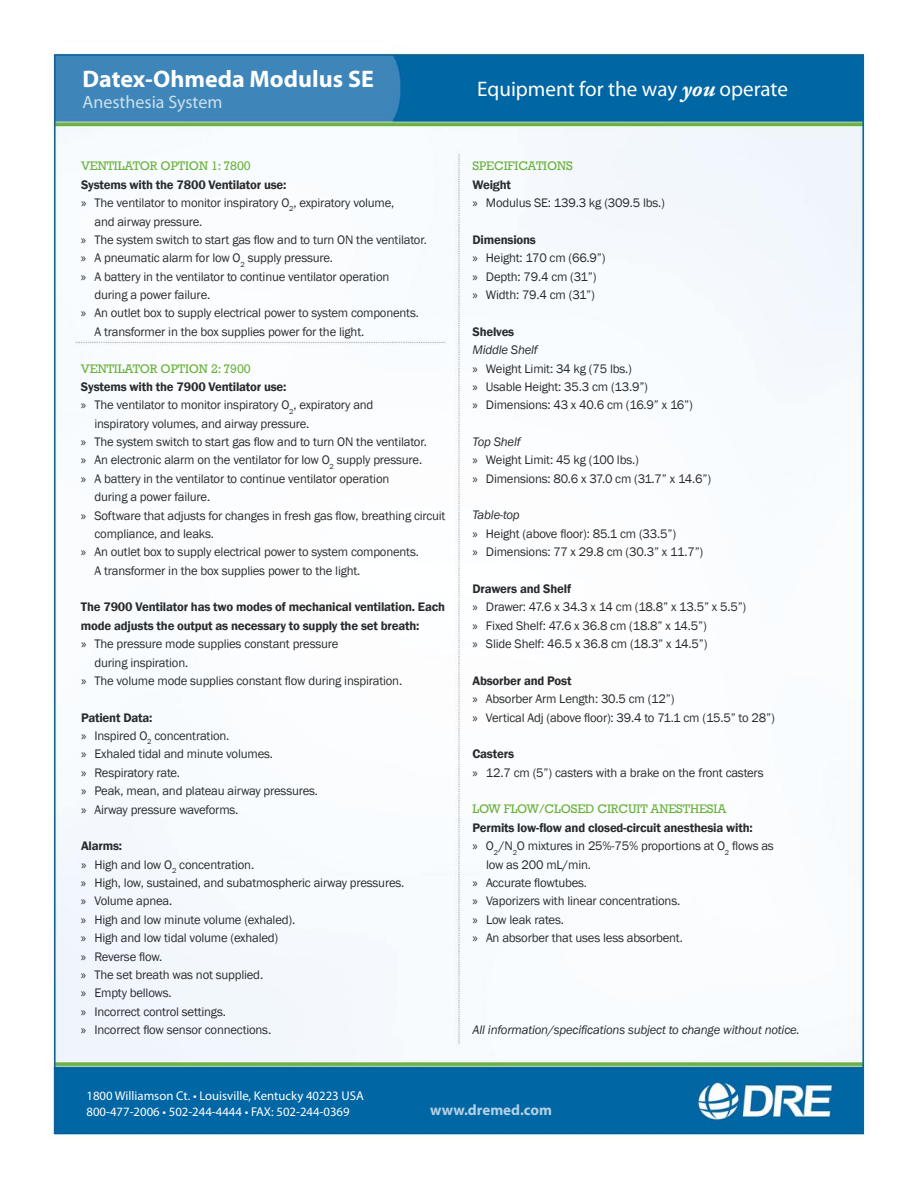
<style>
.page{position:relative;width:918px;height:1188px;background:#fff}
.page>*{position:absolute;margin:0;border:0;box-sizing:border-box;transform-origin:0 0}
.t1{font:700 24px "Myriad Pro";color:#fff}
.t2{font:21.15px "Myriad Pro";color:#fff}
.t3{font:18px "Myriad Pro";color:#cce0ed}
.t4{font:700 15px "Myriad Pro";color:#b3d1e4}
.t5{font:12.75px/18.3px "Franklin Gothic";letter-spacing:-.015em;color:#292c2e}
.t6{font:600 12.75px "Franklin Gothic";letter-spacing:-.015em;color:#292c2e}
.t7{font:12.75px "Rockwell";letter-spacing:-.01em;color:#6db33f}
.t8{font:12.75px/15.3px "Myriad Pro";color:#fff}
.t9{font:italic 12.75px "Franklin Gothic";letter-spacing:-.015em;color:#292c2e}
.s1{font-family:"Myriad Pro"}
.s2{font-weight:600}
.s3{font-family:"Adobe Garamond Pro";font-weight:700;font-style:italic;font-size:23.25px}
.s4{font-style:italic}
</style>
<div class="page">
<img style="left:47px;top:52px;width:818px;height:1084px">
<h1 class="t1" style="left:82px;top:63px;width:293px">Datex-Ohmeda Modulus SE</h1>
<h3 class="t3" style="left:82px;top:91px;width:142px">Anesthesia System</h3>
<p class="t7" style="left:81px;top:159px;width:171px">VENTILATOR OPTION 1: 7800</p>
<p class="t6" style="left:81px;top:177px;width:207px">Systems with the 7800 Ventilator use:</p>
<p class="t5" style="left:81px;top:194px;width:315px"><span class="s1">»</span> The ventilator to monitor inspiratory O<sub>2</sub>, expiratory volume,</p>
<p class="t5" style="left:94px;top:212px;width:109px">and airway pressure.</p>
<p class="t5" style="left:81px;top:231px;width:347px"><span class="s1">»</span> The system switch to start gas flow and to turn ON the ventilator.</p>
<p class="t5" style="left:81px;top:249px;width:254px"><span class="s1">»</span> A pneumatic alarm for low O<sub>2</sub> supply pressure.</p>
<p class="t5" style="left:81px;top:268px;width:310px"><span class="s1">»</span> A battery in the ventilator to continue ventilator operation</p>
<p class="t5" style="left:95px;top:286px;width:117px">during a power failure.</p>
<p class="t5" style="left:81px;top:304px;width:339px"><span class="s1">»</span> An outlet box to supply electrical power to system components.</p>
<p class="t5" style="left:95px;top:323px;width:271px">A transformer in the box supplies power for the light.</p>
<p class="t7" style="left:81px;top:361px;width:171px">VENTILATOR OPTION 2: 7900</p>
<p class="t6" style="left:81px;top:379px;width:207px">Systems with the 7900 Ventilator use:</p>
<p class="t5" style="left:81px;top:396px;width:294px"><span class="s1">»</span> The ventilator to monitor inspiratory O<sub>2</sub>, expiratory and</p>
<p class="t5" style="left:94px;top:415px;width:217px">inspiratory volumes, and airway pressure.</p>
<p class="t5" style="left:81px;top:433px;width:347px"><span class="s1">»</span> The system switch to start gas flow and to turn ON the ventilator.</p>
<p class="t5" style="left:81px;top:451px;width:343px"><span class="s1">»</span> An electronic alarm on the ventilator for low O<sub>2</sub> supply pressure.</p>
<p class="t5" style="left:81px;top:470px;width:310px"><span class="s1">»</span> A battery in the ventilator to continue ventilator operation</p>
<p class="t5" style="left:94px;top:488px;width:117px">during a power failure.</p>
<p class="t5" style="left:81px;top:506px;width:366px"><span class="s1">»</span> Software that adjusts for changes in fresh gas flow, breathing circuit</p>
<p class="t5" style="left:94px;top:525px;width:121px">compliance, and leaks.</p>
<p class="t5" style="left:81px;top:543px;width:339px"><span class="s1">»</span> An outlet box to supply electrical power to system components.</p>
<p class="t5" style="left:94px;top:562px;width:267px">A transformer in the box supplies power to the light.</p>
<p class="t6" style="left:81px;top:599px;width:366px">The 7900 Ventilator has two modes of mechanical ventilation. Each</p>
<p class="t6" style="left:81px;top:618px;width:340px">mode adjusts the output as necessary to supply the set breath:</p>
<p class="t5" style="left:81px;top:635px;width:259px"><span class="s1">»</span> The pressure mode supplies constant pressure</p>
<p class="t5" style="left:95px;top:653px;width:95px">during inspiration.</p>
<p class="t5" style="left:81px;top:672px;width:323px"><span class="s1">»</span> The volume mode supplies constant flow during inspiration.</p>
<p class="t5" style="left:81px;top:708px;width:239px"><span class="s2">Patient Data:<br></span><span class="s1">»</span> Inspired O<sub>2</sub> concentration.<br><span class="s1">»</span> Exhaled tidal and minute volumes.<br><span class="s1">»</span> Respiratory rate.<br><span class="s1">»</span> Peak, mean, and plateau airway pressures. <span class="s1">»</span> Airway pressure waveforms.</p>
<p class="t5" style="left:81px;top:837px;width:325px"><span class="s2">Alarms:<br></span><span class="s1">»</span> High and low O<sub>2</sub> concentration.<br><span class="s1">»</span> High, low, sustained, and subatmospheric airway pressures. <span class="s1">»</span> Volume apnea.<br><span class="s1">»</span> High and low minute volume (exhaled).<br><span class="s1">»</span> High and low tidal volume (exhaled)<br><span class="s1">»</span> Reverse flow.<br><span class="s1">»</span> The set breath was not supplied.<br><span class="s1">»</span> Empty bellows.<br><span class="s1">»</span> Incorrect control settings.<br><span class="s1">»</span> Incorrect flow sensor connections.</p>
<h2 class="t2" style="left:477px;top:76px;width:312px">Equipment for the way <span class="s3">you</span> operate</h2>
<p class="t7" style="left:473px;top:159px;width:101px">SPECIFICATIONS</p>
<p class="t5" style="left:472px;top:176px;width:194px"><span class="s2">Weight<br></span><span class="s1">»</span> Modulus SE: 139.3 kg (309.5 lbs.)</p>
<p class="t5" style="left:472px;top:231px;width:135px"><span class="s2">Dimensions<br></span><span class="s1">»</span> Height: 170 cm (66.9”) <span class="s1">»</span> Depth: 79.4 cm (31”)<br><span class="s1">»</span> Width: 79.4 cm (31”)</p>
<p class="t6" style="left:472px;top:324px;width:43px">Shelves</p>
<p class="t5" style="left:472px;top:341px;width:222px"><span class="s4">Middle Shelf<br></span><span class="s1">»</span> Weight Limit: 34 kg (75 lbs.)<br><span class="s1">»</span> Usable Height: 35.3 cm (13.9”)<br><span class="s1">»</span> Dimensions: 43 x 40.6 cm (16.9” x 16”)</p>
<p class="t5" style="left:472px;top:433px;width:240px"><span class="s4">Top Shelf<br></span><span class="s1">»</span> Weight Limit: 45 kg (100 lbs.)<br><span class="s1">»</span> Dimensions: 80.6 x 37.0 cm (31.7” x 14.6”)</p>
<p class="t5" style="left:472px;top:506px;width:232px"><span class="s4">Table-top<br></span><span class="s1">»</span> Height (above floor): 85.1 cm (33.5”)<br><span class="s1">»</span> Dimensions: 77 x 29.8 cm (30.3” x 11.7”)</p>
<p class="t5" style="left:472px;top:580px;width:275px"><span class="s2">Drawers and Shelf<br></span><span class="s1">»</span> Drawer: 47.6 x 34.3 x 14 cm (18.8” x 13.5” x 5.5”) <span class="s1">»</span> Fixed Shelf: 47.6 x 36.8 cm (18.8” x 14.5”)<br><span class="s1">»</span> Slide Shelf: 46.5 x 36.8 cm (18.3” x 14.5”)</p>
<p class="t5" style="left:472px;top:672px;width:304px"><span class="s2">Absorber and Post<br></span><span class="s1">»</span> Absorber Arm Length: 30.5 cm (12”)<br><span class="s1">»</span> Vertical Adj (above floor): 39.4 to 71.1 cm (15.5” to 28”)</p>
<p class="t5" style="left:472px;top:745px;width:293px"><span class="s2">Casters<br></span><span class="s1">»</span> 12.7 cm (5”) casters with a brake on the front casters</p>
<p class="t7" style="left:472px;top:802px;width:253px">LOW FLOW/CLOSED CIRCUIT ANESTHESIA</p>
<p class="t6" style="left:472px;top:820px;width:282px">Permits low-flow and closed-circuit anesthesia with:</p>
<p class="t5" style="left:472px;top:837px;width:303px"><span class="s1">»</span> O<sub>2</sub>/N<sub>2</sub>O mixtures in 25%-75% proportions at O<sub>2</sub> flows as</p>
<p class="t5" style="left:486px;top:856px;width:107px">low as 200 mL/min.</p>
<p class="t5" style="left:472px;top:874px;width:116px"><span class="s1">»</span> Accurate flowtubes.</p>
<p class="t5" style="left:472px;top:892px;width:209px"><span class="s1">»</span> Vaporizers with linear concentrations.</p>
<p class="t5" style="left:472px;top:911px;width:93px"><span class="s1">»</span> Low leak rates.</p>
<p class="t5" style="left:472px;top:929px;width:212px"><span class="s1">»</span> An absorber that uses less absorbent.</p>
<p class="t9" style="left:472px;top:1022px;width:329px">All information/specifications subject to change without notice.</p>
<p class="t8" style="left:87px;top:1088px;width:279px">1800 Williamson Ct. • Louisville, Kentucky 40223 USA<br>800-477-2006 • 502-244-4444 • FAX: 502-244-0369</p>
<p class="t4" style="left:430px;top:1100px;width:124px">www.dremed.com</p>
</div>
